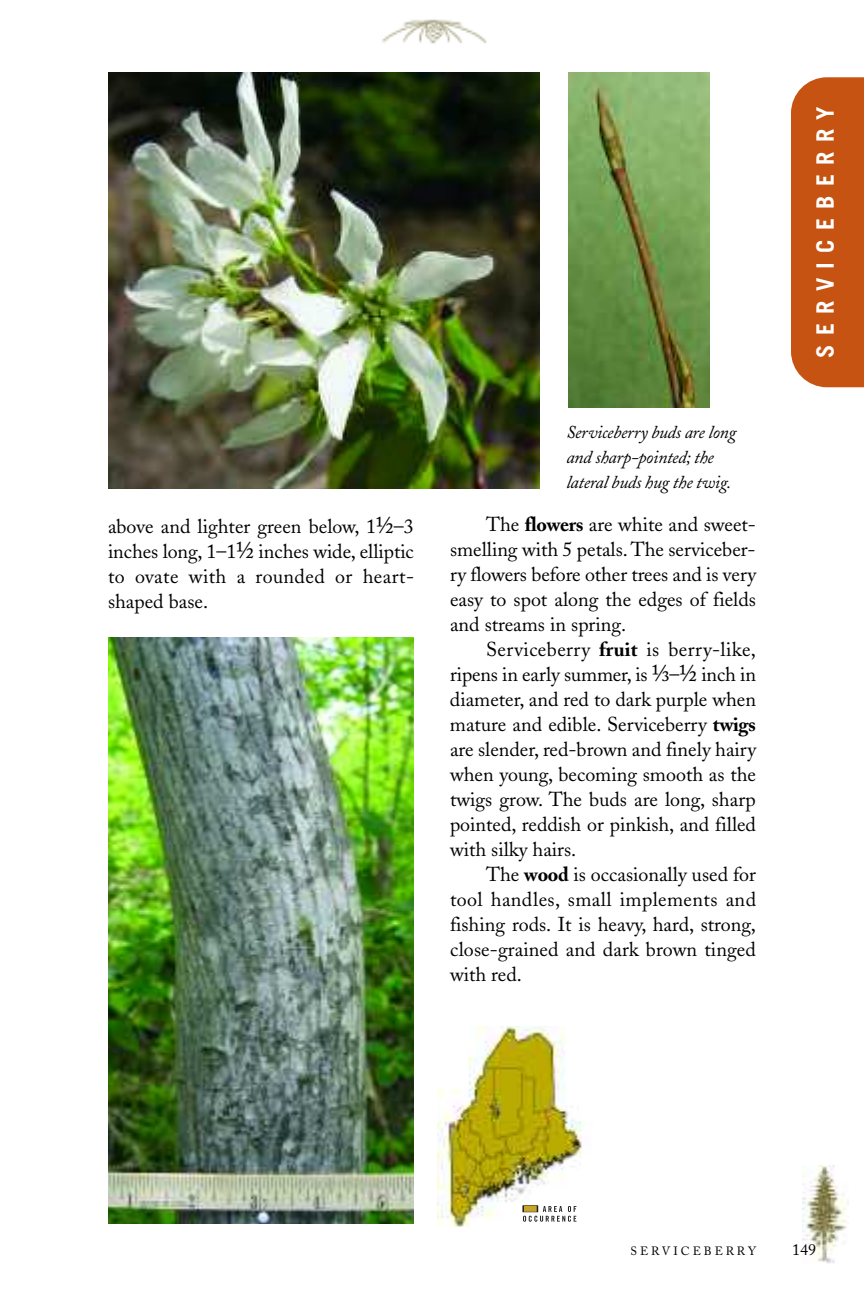
<style>
.page{position:relative;width:864px;height:1296px;background:#fff}
.page>*{position:absolute;margin:0;border:0;box-sizing:border-box;transform-origin:0 0}
.t1{font:700 24px "Trade Gothic";letter-spacing:.39em;color:#fff}
.t2{font:20px/25px "Adobe Caslon";color:#000;text-align:justify}
.t3{font:italic 18px/25px "Adobe Caslon";letter-spacing:-.015em;color:#000}
.t4{font:16px "Adobe Caslon";color:#000}
.t5{font:12px "Adobe Caslon";letter-spacing:.24em;color:#000}
.s1{font-family:"Adobe Caslon Exp";font-size:24px}
.s2{font-weight:700}
</style>
<div class="page">
<img style="left:802px;top:1166px;width:46px;height:97px">
<img style="left:382px;top:19px;width:105px;height:25px">
<img style="left:108px;top:72px;width:432px;height:417px">
<img style="left:108px;top:637px;width:306px;height:587px">
<img style="left:568px;top:72px;width:142px;height:336px">
<div style="left:791px;top:77px;width:73px;height:310px;background:#c65311"></div>
<img style="left:438px;top:1026px;width:145px;height:201px">
<div style="left:518px;top:1204px;width:64px;height:24px;background:#fff"></div>
<svg style="left:523px;top:1206px;width:53px;height:16px"></svg>
<div style="left:523px;top:1206px;width:14px;height:6px;background:#c6a52e"></div>
<div style="left:523px;top:1205px;width:15px;height:7px;border:1px solid #231f20"></div>
<p class="t2" style="left:108px;top:516px;width:308px">above and lighter green below, 1<span class="s1">½</span>–3 inches long, 1–1<span class="s1">½</span> inches wide, elliptic to ovate with a rounded or heart&shy;shaped base.</p>
<p class="t3" style="left:566px;top:422px;width:172px">Serviceberry buds are long and sharp-pointed; the lateral buds hug the twig.</p>
<p class="t2" style="left:450px;top:514px;width:308px;text-indent:36px">The <span class="s2">flowers</span> are white and sweet&shy;smelling with 5 petals. The serviceber&shy;ry flowers before other trees and is very easy to spot along the edges of fields and streams in spring.</p>
<p class="t2" style="left:450px;top:639px;width:308px;text-indent:36px">Serviceberry <span class="s2">fruit</span> is berry-like, ripens in early summer, is <span class="s1">⅓</span>–<span class="s1">½</span> inch in diameter, and red to dark purple when mature and edible. Serviceberry <span class="s2">twigs </span>are slender, red-brown and finely hairy when young, becoming smooth as the twigs grow. The buds are long, sharp pointed, reddish or pinkish, and filled with silky hairs.</p>
<p class="t2" style="left:450px;top:864px;width:308px;text-indent:36px">The <span class="s2">wood</span> is occasionally used for tool handles, small implements and fishing rods. It is heavy, hard, strong, close-grained and dark brown tinged with red.</p>
<p class="t1" style="left:817px;top:358px;width:253px;rotate:-90deg">SERVICEBERRY</p>
<p class="t5" style="left:631px;top:1247px;width:127px">SERVICEBERRY</p>
<p class="t4" style="left:792px;top:1244px;width:25px">149</p>
</div>
